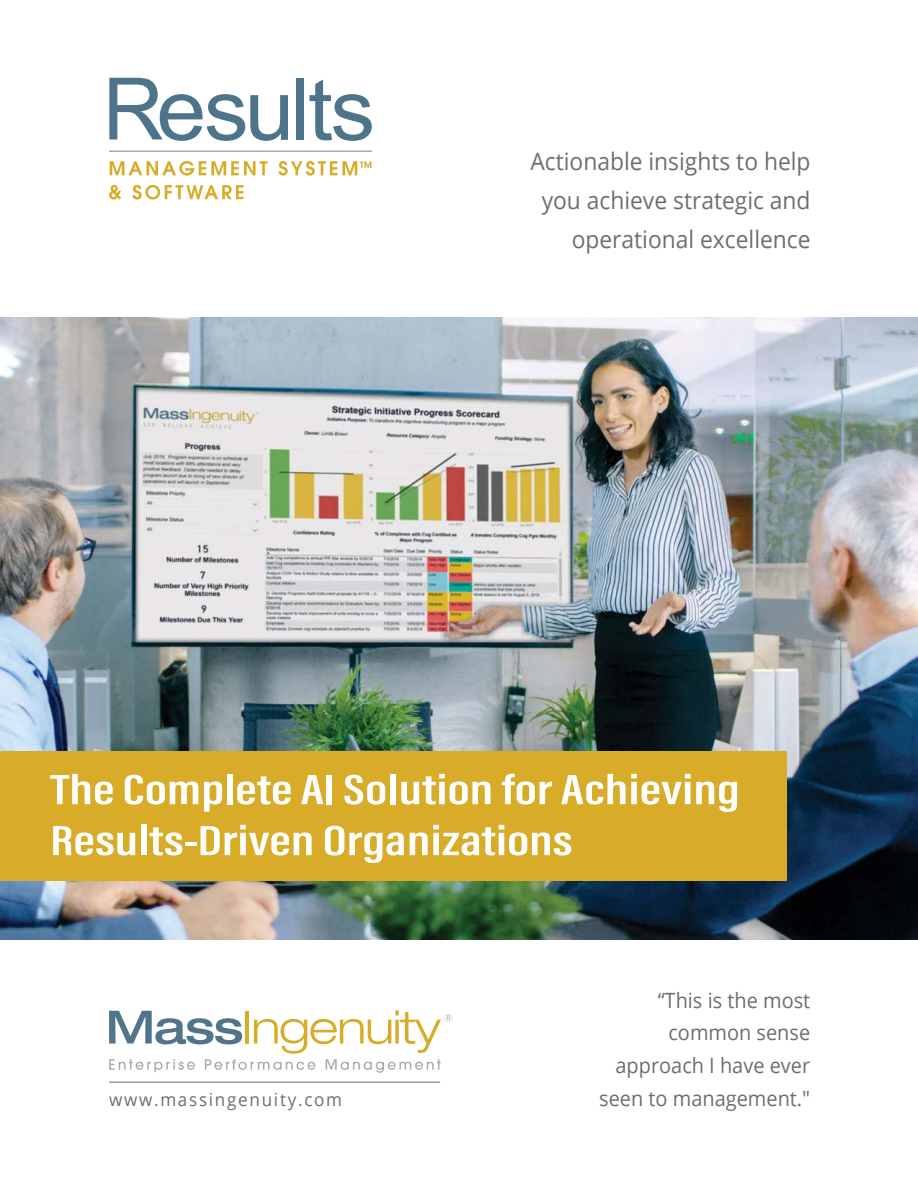
<style>
.page{position:relative;width:918px;height:1188px;background:#fff}
.page>*{position:absolute;margin:0;border:0;box-sizing:border-box;transform-origin:0 0}
.t1{font:600 43.5px/51px "Acumin Pro Extra Cond";color:#fff;scale:1.45 1}
.t2{font:24px/39px "Open Sans";color:#6d6e70;text-align:right;scale:.95 1}
.t3{font:21px/33px "Open Sans";color:#6d6e70;text-align:right;scale:.95 1}
.t4{font:18px "Open Sans";letter-spacing:.1em;color:#6d6e70;scale:.95 1}
</style>
<div class="page">
<img style="left:0;top:318px;width:918px;height:621px">
<svg style="left:109px;top:78px;width:179px;height:63px"></svg>
<div style="left:296px;top:78px;width:8px;height:62px;background:#4d748b"></div>
<svg style="left:309px;top:80px;width:63px;height:61px"></svg>
<hr style="left:109px;top:150px;width:263px;height:2px;background:#a7a9ac">
<svg style="left:110px;top:161px;width:158px;height:15px"></svg>
<svg style="left:278px;top:161px;width:59px;height:15px"></svg>
<svg style="left:343px;top:161px;width:28px;height:14px"></svg>
<svg style="left:109px;top:185px;width:12px;height:15px"></svg>
<svg style="left:132px;top:185px;width:112px;height:15px"></svg>
<div style="left:0;top:751px;width:786px;height:130px;background:#d8ab28"></div>
<svg style="left:109px;top:1010px;width:343px;height:63px"></svg>
<hr style="left:109px;top:1082px;width:331px;height:1px;background:#6d6e70">
<p class="t2" style="left:531px;top:144px;width:296px">Actionable insights to help you achieve strategic and operational excellence</p>
<h1 class="t1" style="left:50px;top:767px;width:477px">The Complete AI Solution for Achieving<br>Results-Driven Organizations</h1>
<p class="t4" style="left:109px;top:1092px;width:247px">www.massingenuity.com</p>
<p class="t3" style="left:599px;top:985px;width:224px">“This is the most common sense approach I have ever seen to management."</p>
</div>
